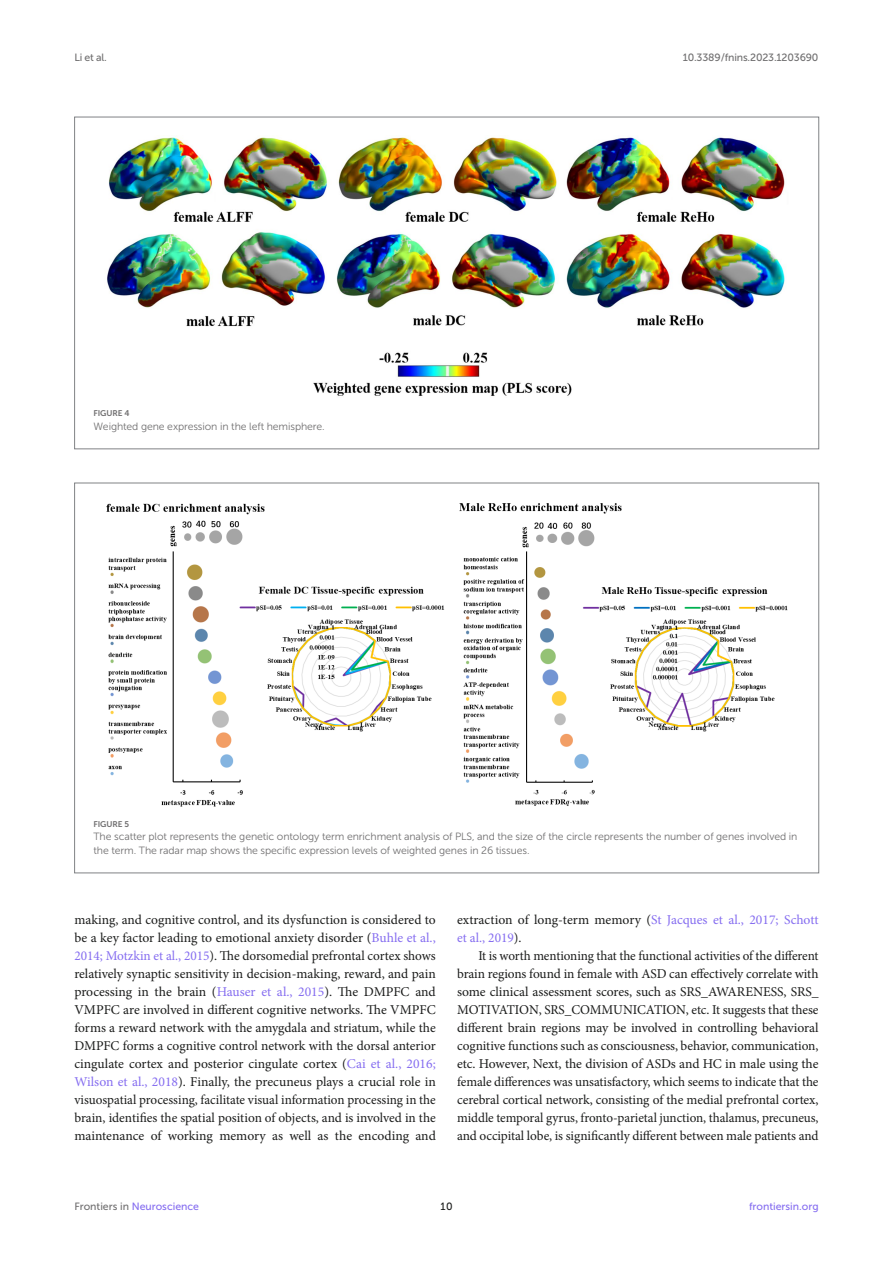
<style>
.page{position:relative;width:893px;height:1263px;background:#fff}
.page>*{position:absolute;margin:0;border:0;box-sizing:border-box;transform-origin:0 0}
.TEXT{font:13.5px/18px "Minion Pro";letter-spacing:-.005em;color:#1b1c1b;text-align:justify}
.TEXT-2{font:13.5px/18px "Minion Pro";color:#856df0}
.FIG_LEG{font:10.5px/13.5px "Museo Sans 300";letter-spacing:-.01em;color:#706f70}
.t1{font:10.5px "Museo Sans 500";color:#856df0}
.t2{font:10.5px "Museo Sans 500";letter-spacing:-.015em;color:#706f70}
.t3{font:10.5px "Museo Sans 500";color:#1b1c1b}
.FIG_HD{font:8.25px "Museo Sans 700";letter-spacing:-.01em;color:#706f70}
.s1{color:#856df0}
.s2{color:#1b1c1b}
.s3{color:#706f70}
</style>
<div class="page">
<img style="left:106px;top:503px;width:682px;height:304px">
<img style="left:107px;top:137px;width:678px;height:259px">
<p class="t2" style="left:74px;top:51px;width:34px">Li et al.</p>
<p class="t2" style="left:683px;top:51px;width:137px">10.3389/fnins.2023.1203690</p>
<p class="FIG_HD" style="left:94px;top:409px;width:37px">FIGURE 4</p>
<p class="FIG_LEG" style="left:94px;top:420px;width:233px">Weighted gene expression in the left hemisphere.</p>
<p class="FIG_HD" style="left:94px;top:819px;width:37px">FIGURE 5</p>
<p class="FIG_LEG" style="left:94px;top:830px;width:705px">The scatter plot represents the genetic ontology term enrichment analysis of PLS, and the size of the circle represents the number of genes involved in the term. The radar map shows the specific expression levels of weighted genes in 26 tissues.</p>
<p class="TEXT" style="left:74px;top:911px;width:363px">making, and cognitive control, and its dysfunction is considered to be a key factor leading to emotional anxiety disorder (<span class="s1">Buhle et al., 2014; Motzkin et al., 2015</span>). The dorsomedial prefrontal cortex shows relatively synaptic sensitivity in decision-making, reward, and pain processing in the brain (<span class="s1">Hauser et al., 2015</span>). The DMPFC and VMPFC are involved in different cognitive networks. The VMPFC forms a reward network with the amygdala and striatum, while the DMPFC forms a cognitive control network with the dorsal anterior cingulate cortex and posterior cingulate cortex (<span class="s1">Cai et al., 2016; Wilson et al., 2018</span>). Finally, the precuneus plays a crucial role in visuospatial processing, facilitate visual information processing in the brain, identifies the spatial position of objects, and is involved in the maintenance of working memory as well as the encoding and</p>
<p class="TEXT-2" style="left:457px;top:911px;width:363px"><span class="s2">extraction of long-term memory (</span>St Jacques et al., 2017; Schott et al., 2019<span class="s2">).</span></p>
<p class="TEXT" style="left:457px;top:947px;width:363px;text-indent:21px">It is worth mentioning that the functional activities of the different brain regions found in female with ASD can effectively correlate with some clinical assessment scores, such as SRS_AWARENESS, SRS_ MOTIVATION, SRS_COMMUNICATION, etc. It suggests that these different brain regions may be involved in controlling behavioral cognitive functions such as consciousness, behavior, communication, etc. However, Next, the division of ASDs and HC in male using the female differences was unsatisfactory, which seems to indicate that the cerebral cortical network, consisting of the medial prefrontal cortex, middle temporal gyrus, fronto-parietal junction, thalamus, precuneus, and occipital lobe, is significantly different between male patients and</p>
<p class="t1" style="left:74px;top:1200px;width:126px"><span class="s3">Frontiers in</span> Neuroscience</p>
<p class="t3" style="left:440px;top:1200px;width:14px">10</p>
<p class="t1" style="left:749px;top:1200px;width:71px">frontiersin.org</p>
</div>
